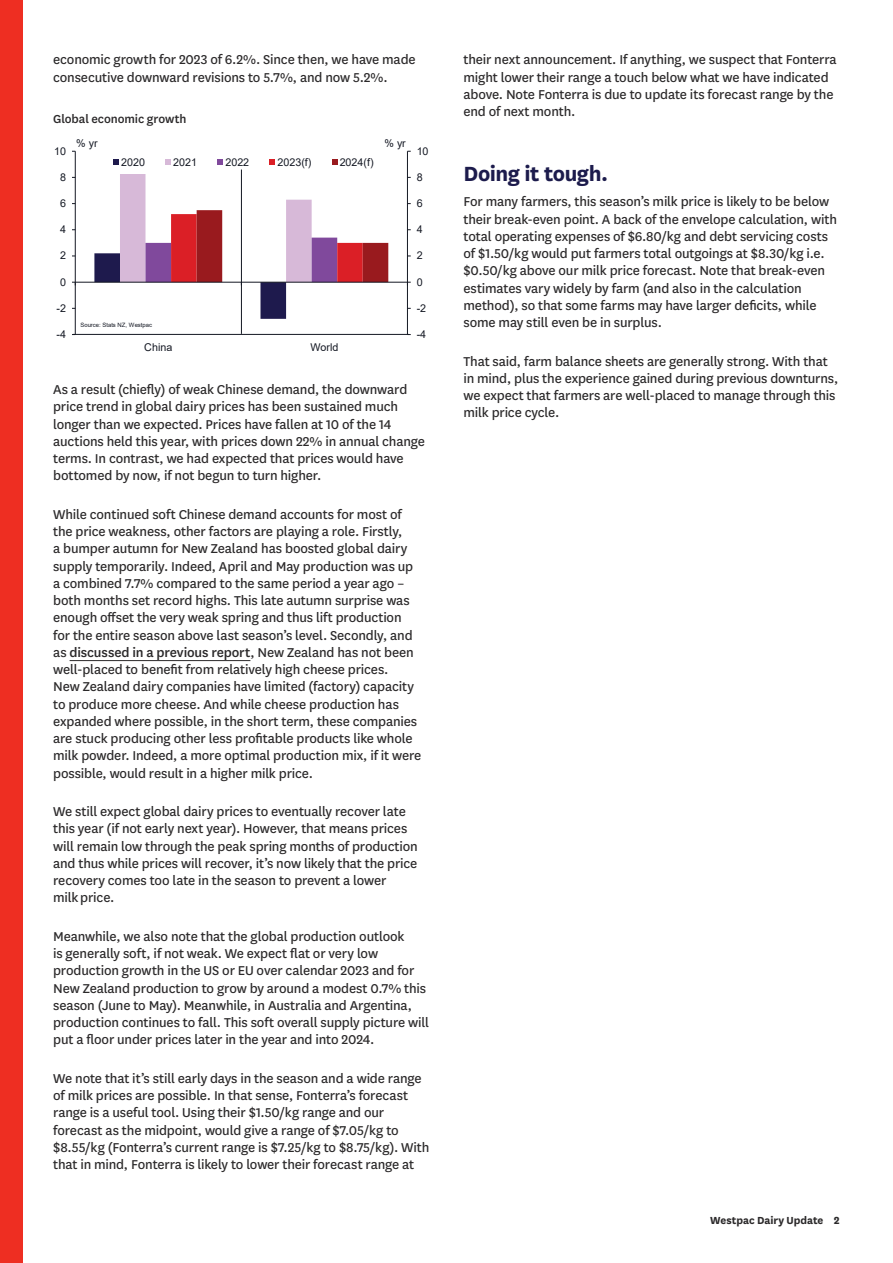
<style>
.page{position:relative;width:893px;height:1263px;background:#fff}
.page>*{position:absolute;margin:0;border:0;box-sizing:border-box;transform-origin:0 0}
.Subheading_in_body_c{font:700 24px "National LF";letter-spacing:-.02em;color:#1c1b4c}
.Body_copy{font:15px/17.2px "National LF";letter-spacing:-.01em;color:#2b292a}
.Chart_heading{font:500 13.5px "National LF";letter-spacing:-.005em;color:#2b292a}
.t1{font:700 12px "National LF";color:#2b292a}
.t2{font:10.65px "Arial";letter-spacing:-.005em;color:#141823}
.t3{font:6px "Arial";color:#141823}
.s1{font-weight:500}
</style>
<div class="page">
<div style="left:0;top:0;width:22px;height:1263px;background:#ee2e22"></div>
<hr style="left:70px;top:660px;width:180px;height:1px;background:#2b292a">
<hr style="left:407px;top:151px;width:1px;height:184px;background:#141823">
<hr style="left:75px;top:151px;width:1px;height:184px;background:#141823">
<hr style="left:75px;top:282px;width:332px;height:1px;background:#141823">
<svg style="left:94px;top:174px;width:294px;height:145px"></svg>
<svg style="left:113px;top:160px;width:6px;height:5px"></svg>
<svg style="left:165px;top:160px;width:6px;height:5px"></svg>
<svg style="left:218px;top:160px;width:5px;height:5px"></svg>
<svg style="left:270px;top:160px;width:5px;height:5px"></svg>
<svg style="left:332px;top:160px;width:5px;height:5px"></svg>
<hr style="left:73px;top:334px;width:336px;height:1px;background:#141823">
<hr style="left:241px;top:170px;width:1px;height:164px;background:#141823">
<p class="Body_copy" style="left:53px;top:50px;width:364px">economic growth for 2023 of 6.2%. Since then, we have made consecutive downward revisions to 5.7%, and now 5.2%.</p>
<p class="Chart_heading" style="left:53px;top:110px;width:135px">Global economic growth</p>
<p class="t2" style="left:54px;top:144px;width:13px">10</p>
<p class="t2" style="left:76px;top:136px;width:23px">% yr</p>
<p class="t2" style="left:385px;top:136px;width:23px">% yr</p>
<p class="t2" style="left:417px;top:144px;width:13px">10</p>
<p class="t2" style="left:121px;top:155px;width:25px">2020</p>
<p class="t2" style="left:173px;top:155px;width:25px">2021</p>
<p class="t2" style="left:225px;top:155px;width:25px">2022</p>
<p class="t2" style="left:277px;top:155px;width:35px">2023(f)</p>
<p class="t2" style="left:340px;top:155px;width:35px">2024(f)</p>
<p class="t2" style="left:60px;top:170px;width:7px">8</p>
<p class="t2" style="left:417px;top:170px;width:7px">8</p>
<p class="t2" style="left:60px;top:196px;width:7px">6</p>
<p class="t2" style="left:417px;top:196px;width:7px">6</p>
<p class="t2" style="left:60px;top:222px;width:7px">4</p>
<p class="t2" style="left:417px;top:222px;width:7px">4</p>
<p class="t2" style="left:60px;top:248px;width:7px">2</p>
<p class="t2" style="left:417px;top:248px;width:7px">2</p>
<p class="t2" style="left:60px;top:274px;width:7px">0</p>
<p class="t2" style="left:417px;top:274px;width:7px">0</p>
<p class="t2" style="left:56px;top:301px;width:11px">-2</p>
<p class="t2" style="left:417px;top:301px;width:11px">-2</p>
<p class="t2" style="left:56px;top:327px;width:11px">-4</p>
<p class="t3" style="left:80px;top:321px;width:73px">Source: Stats NZ, Westpac</p>
<p class="t2" style="left:417px;top:327px;width:11px">-4</p>
<p class="t2" style="left:144px;top:340px;width:30px">China</p>
<p class="t2" style="left:310px;top:340px;width:29px">World</p>
<p class="Body_copy" style="left:53px;top:380px;width:373px">As a result (chiefly) of weak Chinese demand, the downward price trend in global dairy prices has been sustained much longer than we expected. Prices have fallen at 10 of the 14 auctions held this year, with prices down 22% in annual change terms. In contrast, we had expected that prices would have bottomed by now, if not begun to turn higher.</p>
<p class="Body_copy" style="left:53px;top:505px;width:370px">While continued soft Chinese demand accounts for most of the price weakness, other factors are playing a role. Firstly,<br>a bumper autumn for New Zealand has boosted global dairy supply temporarily. Indeed, April and May production was up a combined 7.7% compared to the same period a year ago – both months set record highs. This late autumn surprise was enough offset the very weak spring and thus lift production for the entire season above last season’s level. Secondly, and as <span class="s1">discussed in a previous report</span>, New Zealand has not been well-placed to benefit from relatively high cheese prices.<br>New Zealand dairy companies have limited (factory) capacity to produce more cheese. And while cheese production has expanded where possible, in the short term, these companies are stuck producing other less profitable products like whole milk powder. Indeed, a more optimal production mix, if it were possible, would result in a higher milk price.</p>
<p class="Body_copy" style="left:53px;top:802px;width:366px">We still expect global dairy prices to eventually recover late this year (if not early next year). However, that means prices will remain low through the peak spring months of production and thus while prices will recover, it’s now likely that the price recovery comes too late in the season to prevent a lower<br>milk price.</p>
<p class="Body_copy" style="left:53px;top:927px;width:377px">Meanwhile, we also note that the global production outlook<br>is generally soft, if not weak. We expect flat or very low production growth in the US or EU over calendar 2023 and for New Zealand production to grow by around a modest 0.7% this season (June to May). Meanwhile, in Australia and Argentina, production continues to fall. This soft overall supply picture will put a floor under prices later in the year and into 2024.</p>
<p class="Body_copy" style="left:53px;top:1069px;width:378px">We note that it’s still early days in the season and a wide range of milk prices are possible. In that sense, Fonterra’s forecast range is a useful tool. Using their $1.50/kg range and our forecast as the midpoint, would give a range of $7.05/kg to $8.55/kg (Fonterra’s current range is $7.25/kg to $8.75/kg). With that in mind, Fonterra is likely to lower their forecast range at</p>
<p class="Body_copy" style="left:463px;top:50px;width:375px">their next announcement. If anything, we suspect that Fonterra might lower their range a touch below what we have indicated above. Note Fonterra is due to update its forecast range by the end of next month.</p>
<p class="Subheading_in_body_c" style="left:463px;top:156px;width:146px">Doing it tough.</p>
<p class="Body_copy" style="left:463px;top:192px;width:375px">For many farmers, this season’s milk price is likely to be below their break-even point. A back of the envelope calculation, with total operating expenses of $6.80/kg and debt servicing costs of $1.50/kg would put farmers total outgoings at $8.30/kg i.e. $0.50/kg above our milk price forecast. Note that break-even estimates vary widely by farm (and also in the calculation method), so that some farms may have larger deficits, while some may still even be in surplus.</p>
<p class="Body_copy" style="left:463px;top:352px;width:376px">That said, farm balance sheets are generally strong. With that in mind, plus the experience gained during previous downturns, we expect that farmers are well-placed to manage through this milk price cycle.</p>
<p class="t1" style="left:710px;top:1212px;width:131px">Westpac Dairy Update 2</p>
</div>
